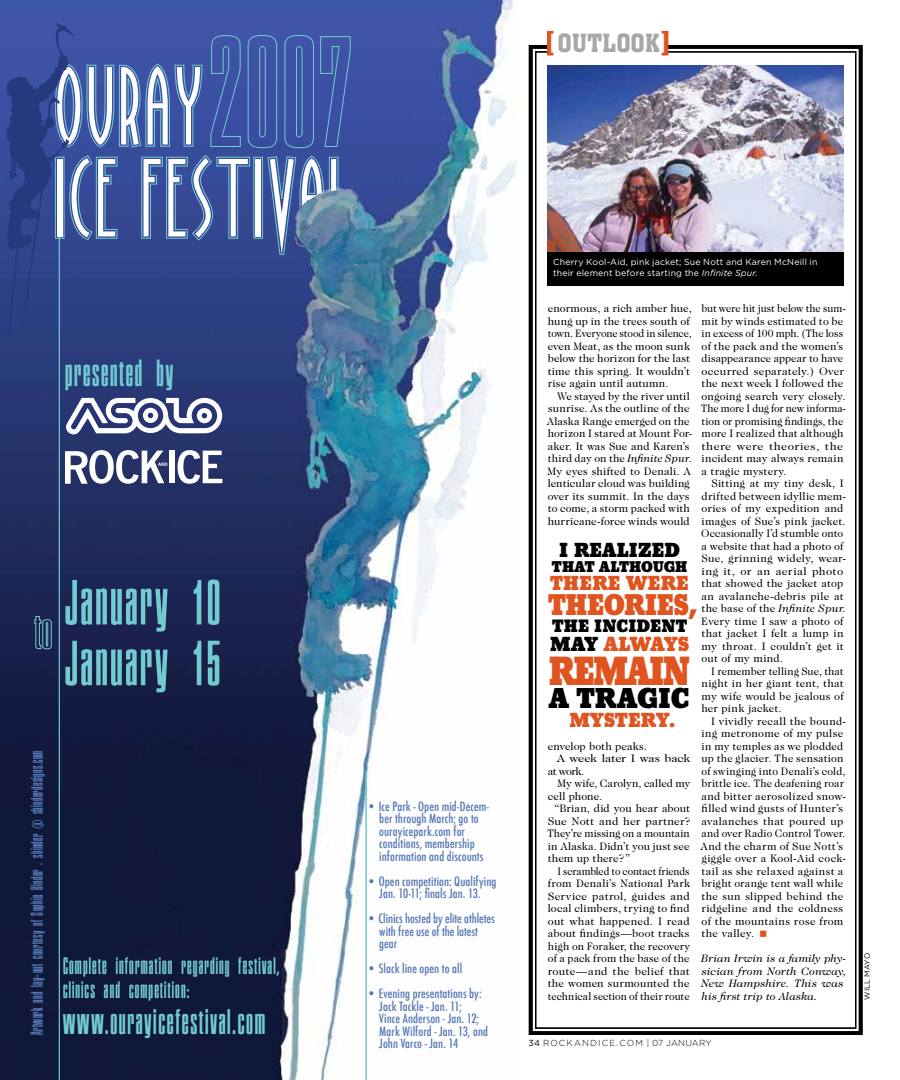
<style>
.page{position:relative;width:900px;height:1080px;background:#fff}
.page>*{position:absolute;margin:0;border:0;box-sizing:border-box;transform-origin:0 0}
.t1{font:61.75px/60.8px "Corporate";letter-spacing:.04em;color:#72cbd0}
.t2{font:800 42.5px "Beton EF";letter-spacing:-.05em;color:#e05420;scale:.85 1}
.t3{font:36.75px "Corporate";letter-spacing:.045em;color:#72cbd0}
.t4{font:34.62px "Corporate";letter-spacing:.05em;color:#72cbd0}
.t5{font:800 31.25px "Beton EF";letter-spacing:-.01em;color:#e05420;scale:.93 1}
.t6{font:800 30px "Beton EF";color:#000}
.t7{font:500 27.5px "Aachen EF";letter-spacing:.02em;color:#a5a7a8}
.t8{font:23px/24px "Corporate";letter-spacing:.05em;color:#72cbd0}
.t9{font:800 21.25px "Beton EF";letter-spacing:.01em;color:#e05420}
.t10{font:800 21.25px "Beton EF";letter-spacing:.02em;color:#000}
.t11{font:800 21.25px "Beton EF";letter-spacing:-.03em;color:#e05420}
.t12{font:800 18.75px "Beton EF";letter-spacing:.01em;color:#000}
.t13{font:16.5px "Corporate";letter-spacing:.025em;color:#5578b5}
.t14{font:800 16.25px "Beton EF";letter-spacing:-.005em;color:#000}
.t15{font:500 condensed 12.5px/12.5px "Futura";letter-spacing:.005em;color:#5578b5}
.t16{font:11px/12.5px "Caslon Two Twenty Four";letter-spacing:.015em;color:#000}
.t17{font:11px/12.5px "Caslon Two Twenty Four";letter-spacing:.015em;color:#000;scale:.95 1}
.t18{font:italic 11px/12.5px "Caslon Two Twenty Four";letter-spacing:.015em;color:#000}
.t19{font:11px "Caslon Two Twenty Four";letter-spacing:-.01em;color:#000;scale:.93 1}
.t20{font:11px "Caslon Two Twenty Four";letter-spacing:-.005em;color:#000;scale:.96 1}
.t21{font:11px "Caslon Two Twenty Four";letter-spacing:.015em;color:#000;scale:1.04 1}
.t22{font:11px "Caslon Two Twenty Four";letter-spacing:-.015em;color:#000;scale:1.13 1}
.t23{font:8.75px/11.2px "Gotham";letter-spacing:.02em;color:#fff}
.t24{font:300 8.75px "Gotham";letter-spacing:.125em;color:#000}
.t25{font:7.5px "Gotham";color:#000}
.s1{font-weight:700;color:#e05420}
.s2{font-style:italic}
.s3{font-weight:400}
.s4{color:#000}
</style>
<div class="page">
<svg style="left:528px;top:45px;width:335px;height:990px"></svg>
<div style="left:551px;top:44px;width:116px;height:11px;background:#fff"></div>
<img style="left:548px;top:65px;width:296px;height:187px">
<div style="left:548px;top:252px;width:296px;height:34px;background:#000"></div>
<img style="left:0;top:0;width:518px;height:1080px">
<hr style="left:59px;top:202px;width:1px;height:878px;background:#72cbd0">
<div style="left:169px;top:451px;width:6px;height:32px;background:#fff"></div>
<svg style="left:178px;top:450px;width:44px;height:34px"></svg>
<svg style="left:65px;top:450px;width:102px;height:34px"></svg>
<svg style="left:66px;top:398px;width:156px;height:36px"></svg>
<svg style="left:34px;top:616px;width:18px;height:33px"></svg>
<svg style="left:32px;top:820px;width:12px;height:8px"></svg>
<hr style="left:365px;top:771px;width:2px;height:309px;background:#72cbd0">
<img style="left:351px;top:190px;width:27px;height:80px">
<svg style="left:6px;top:22px;width:345px;height:314px;background:#4a61a1"></svg>
<svg style="left:760px;top:931px;width:7px;height:6px"></svg>
<h3 class="t3" style="left:65px;top:356px;width:110px">presented by</h3>
<h1 class="t1" style="left:64px;top:573px;width:158px">January 10<br>January 15</h1>
<h3 class="t13" style="left:30px;top:1035px;width:286px;rotate:-90deg">Artwork and lay-out courtesy of Sophie Binder . sbinder sbinderdesigns.com</h3>
<h3 class="t8" style="left:63px;top:954px;width:218px">Complete information regarding festival, clinics and competition:</h3>
<h3 class="t4" style="left:63px;top:1006px;width:204px">www.ourayicefestival.com</h3>
<h3 class="t7" style="left:546px;top:27px;width:126px"><span class="s1">[</span>OUTLOOK<span class="s1">]</span></h3>
<p class="t15" style="left:379px;top:800px;width:111px;text-indent:-12px">• Ice Park - Open mid-Decem&shy;ber through March; go to ourayicepark.com for conditions, membership information and discounts</p>
<p class="t15" style="left:367px;top:875px;width:131px;text-align:center">• Open competition: Qualifying<br>Jan. 10-11; finals Jan. 13.</p>
<p class="t15" style="left:379px;top:912px;width:117px;text-indent:-12px">• Clinics hosted by elite athletes with free use of the latest gear</p>
<p class="t15" style="left:367px;top:962px;width:97px">• Slack line open to all</p>
<p class="t15" style="left:379px;top:987px;width:110px;text-indent:-12px">• Evening presentations by:<br>Jack Tackle - Jan. 11;<br>Vince Anderson - Jan. 12;<br>Mark Wilford - Jan. 13, and<br>John Varco - Jan. 14</p>
<p class="t23" style="left:553px;top:256px;width:266px">Cherry Kool-Aid, pink jacket; Sue Nott and Karen McNeill in their element before starting the <span class="s2">Infinite Spur</span>.</p>
<p class="t17" style="left:701px;top:302px;width:154px">but were hit just below the sum&shy;mit by winds estimated to be in excess of 100 mph. (The loss of the pack and the women’s disappearance appear to have occurred separately.) Over the next week I followed the ongoing search very closely.<br>The more I dug for new informa&shy;tion or promising findings, the more I realized that although there were theories, the incident may always remain a tragic mystery.</p>
<p class="t16" style="left:701px;top:477px;width:147px;text-indent:10px">Sitting at my tiny desk, I drifted between idyllic mem&shy;ories of my expedition and images of Sue’s pink jacket.<br>Occasionally I’d stumble onto a website that had a photo of<br>Sue, grinning widely, wear&shy;ing it, or an aerial photo that showed the jacket atop an avalanche-debris pile at the base of the <span class="s2">Infinite Spur.<br></span>Every time I saw a photo of that jacket I felt a lump in my throat. I couldn’t get it out of my mind.</p>
<p class="t16" style="left:701px;top:665px;width:144px;text-align:justify;text-indent:10px">I remember telling Sue, that night in her giant tent, that my wife would be jealous of her pink jacket.</p>
<p class="t16" style="left:700px;top:715px;width:147px;text-indent:11px">I vividly recall the bound&shy;ing metronome of my pulse in my temples as we plodded up the glacier. The sensation of swinging into Denali’s cold, brittle ice. The deafening roar and bitter aerosolized snow&shy;filled wind gusts of Hunter’s avalanches that poured up and over Radio Control Tower.<br>And the charm of Sue Nott’s giggle over a Kool-Aid cock&shy;tail as she relaxed against a bright orange tent wall while the sun slipped behind the ridgeline and the coldness of the mountains rose from the valley.</p>
<p class="t18" style="left:701px;top:952px;width:147px">Brian Irwin is a family phy&shy;sician from North Conway,<br>New Hampshire. This was his first trip to Alaska.</p>
<p class="t24" style="left:529px;top:1038px;width:185px"><span class="s3">34</span> ROCKANDICE.COM | 07 JANUARY</p>
<p class="t16" style="left:548px;top:302px;width:146px">enormous, a rich amber hue, hung up in the trees south of town. Everyone stood in silence, even Meat, as the moon sunk below the horizon for the last time this spring. It wouldn’t rise again until autumn.</p>
<p class="t16" style="left:547px;top:390px;width:147px;text-indent:10px">We stayed by the river until sunrise. As the outline of the<br>Alaska Range emerged on the horizon I stared at Mount For&shy;aker. It was Sue and Karen’s third day on the <span class="s2">Infinite Spur</span>.<br>My eyes shifted to Denali. A lenticular cloud was building over its summit. In the days to come, a storm packed with hurricane-force winds would</p>
<h3 class="t10" style="left:559px;top:537px;width:123px">I REALIZED</h3>
<h3 class="t14" style="left:552px;top:557px;width:137px">THAT ALTHOUGH</h3>
<h3 class="t9" style="left:550px;top:570px;width:140px">THERE WERE</h3>
<h3 class="t5" style="left:548px;top:586px;width:162px">THEORIES,</h3>
<h3 class="t12" style="left:552px;top:615px;width:137px">THE INCIDENT</h3>
<h3 class="t11" style="left:550px;top:631px;width:140px"><span class="s4">MAY</span> ALWAYS</h3>
<h2 class="t2" style="left:549px;top:645px;width:168px">REMAIN</h2>
<h3 class="t6" style="left:549px;top:681px;width:140px">A TRAGIC</h3>
<h3 class="t9" style="left:569px;top:707px;width:108px">MYSTERY.</h3>
<p class="t16" style="left:548px;top:740px;width:101px">envelop both peaks.</p>
<p class="t22" style="left:557px;top:752px;width:120px">A week later I was back</p>
<p class="t16" style="left:548px;top:765px;width:38px">at work.</p>
<p class="t16" style="left:558px;top:777px;width:134px">My wife, Carolyn, called my</p>
<p class="t16" style="left:548px;top:790px;width:56px">cell phone.</p>
<p class="t16" style="left:554px;top:802px;width:137px">“Brian, did you hear about</p>
<p class="t21" style="left:548px;top:815px;width:139px">Sue Nott and her partner?</p>
<p class="t20" style="left:547px;top:827px;width:150px">They’re missing on a mountain</p>
<p class="t16" style="left:548px;top:840px;width:143px">in Alaska. Didn’t you just see</p>
<p class="t16" style="left:548px;top:852px;width:84px">them up there?”</p>
<p class="t19" style="left:557px;top:865px;width:144px">I scrambled to contact friends</p>
<p class="t16" style="left:548px;top:877px;width:144px">from Denali’s National Park</p>
<p class="t16" style="left:548px;top:890px;width:143px">Service patrol, guides and</p>
<p class="t16" style="left:548px;top:902px;width:143px">local climbers, trying to find</p>
<p class="t16" style="left:548px;top:915px;width:143px">out what happened. I read</p>
<p class="t16" style="left:548px;top:927px;width:143px">about findings—boot tracks</p>
<p class="t16" style="left:548px;top:940px;width:144px">high on Foraker, the recovery</p>
<p class="t16" style="left:548px;top:952px;width:143px">of a pack from the base of the</p>
<p class="t16" style="left:548px;top:965px;width:144px">route—and the belief that</p>
<p class="t16" style="left:548px;top:977px;width:143px">the women surmounted the</p>
<p class="t17" style="left:548px;top:990px;width:151px">technical section of their route</p>
<p class="t25" style="left:863px;top:1000px;width:48px;rotate:-90deg">will mayo</p>
</div>
